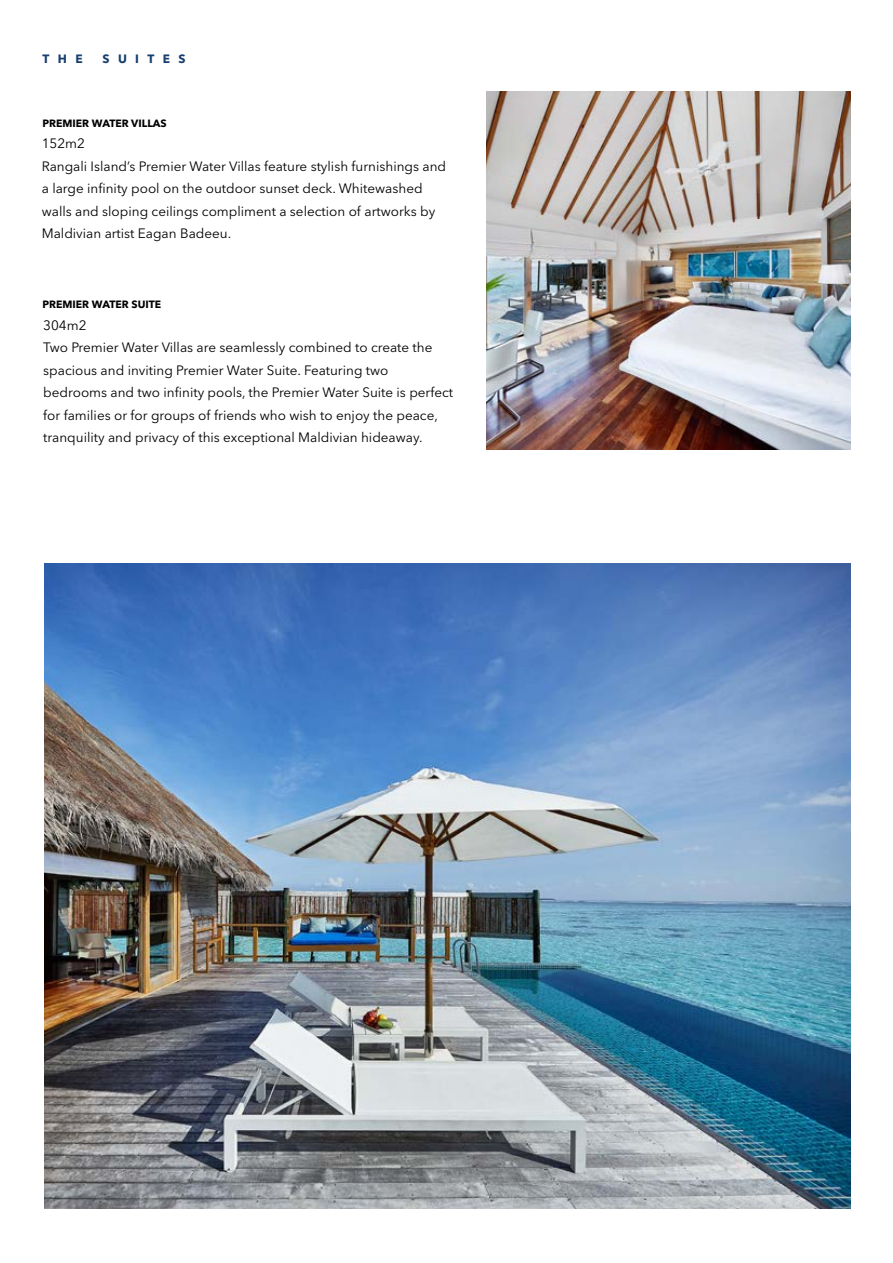
<style>
.page{position:relative;width:893px;height:1263px;background:#fff}
.page>*{position:absolute;margin:0;border:0;box-sizing:border-box;transform-origin:0 0}
.t1{font:13.5px/22.5px "Avenir Next LT Pro";color:#000}
.t2{font:700 12px "Avenir Next LT Pro";letter-spacing:.7em;color:#163e6f}
.t3{font:700 10.5px "Avenir Next LT Pro";color:#000}
</style>
<div class="page">
<img style="left:486px;top:91px;width:364px;height:359px">
<img style="left:44px;top:563px;width:806px;height:646px">
<p class="t2" style="left:43px;top:52px;width:42px">THE</p>
<p class="t2" style="left:103px;top:52px;width:85px">SUITES</p>
<p class="t3" style="left:43px;top:117px;width:126px">PREMIER WATER VILLAS</p>
<p class="t1" style="left:42px;top:132px;width:406px">152m2<br>Rangali Island’s Premier Water Villas feature stylish furnishings and a large infinity pool on the outdoor sunset deck. Whitewashed walls and sloping ceilings compliment a selection of artworks by Maldivian artist Eagan Badeeu.</p>
<p class="t3" style="left:43px;top:298px;width:120px">PREMIER WATER SUITE</p>
<p class="t1" style="left:43px;top:314px;width:411px">304m2<br>Two Premier Water Villas are seamlessly combined to create the spacious and inviting Premier Water Suite. Featuring two bedrooms and two infinity pools, the Premier Water Suite is perfect for families or for groups of friends who wish to enjoy the peace, tranquility and privacy of this exceptional Maldivian hideaway.</p>
</div>
